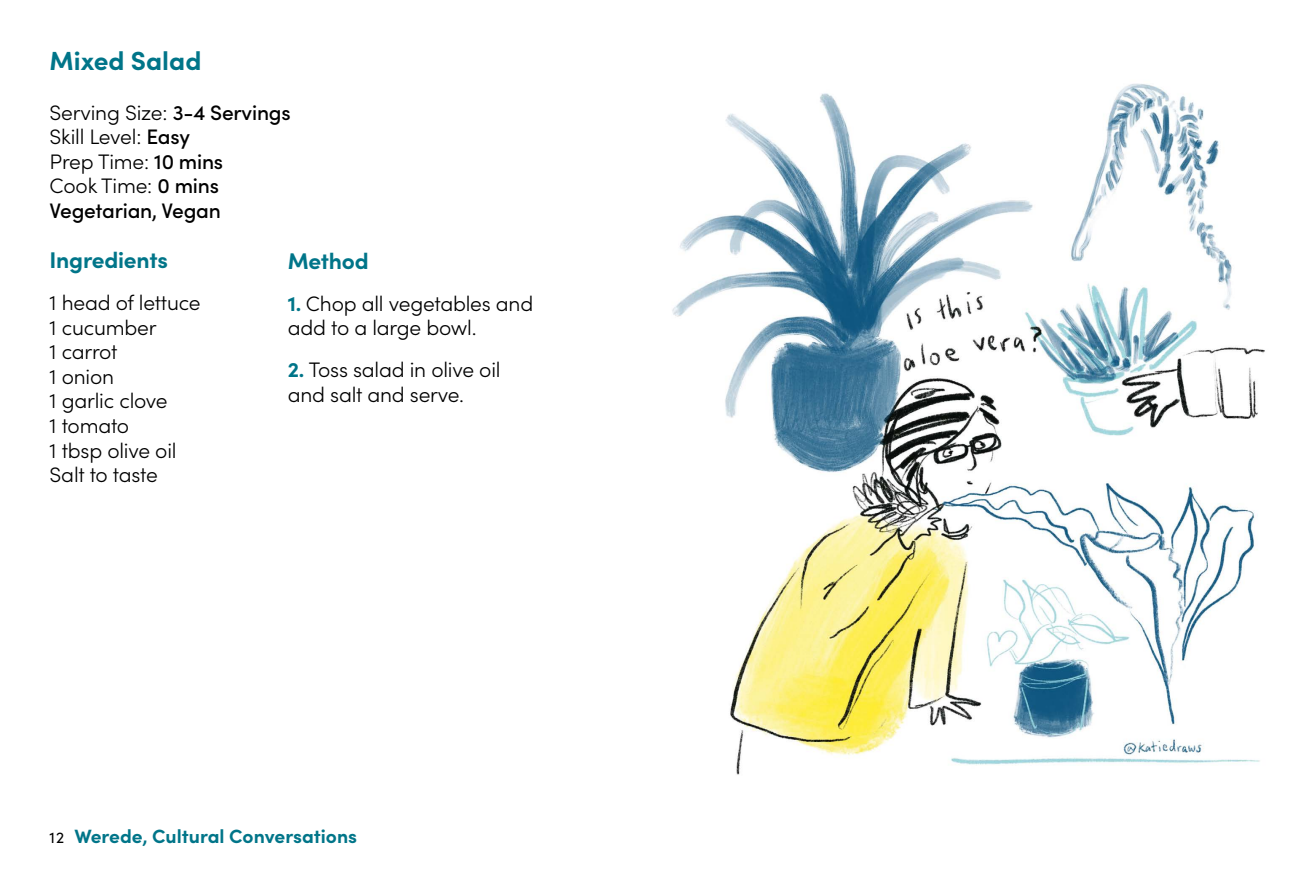
<style>
.page{position:relative;width:1290px;height:893px;background:#fff}
.page>*{position:absolute;margin:0;border:0;box-sizing:border-box;transform-origin:0 0}
.t1{font:700 26.25px "Sofia Pro";color:#007589}
.t2{font:700 22.75px "Sofia Pro";letter-spacing:-.01em;color:#007589}
.t3{font:300 21px/24.5px "Sofia Pro";letter-spacing:-.01em;color:#000}
.t4{font:500 21px/24.5px "Sofia Pro";letter-spacing:-.01em;color:#000}
.t5{font:700 19.25px "Sofia Pro";color:#007589}
.t6{font:15.75px "Sofia Pro";color:#000}
.s1{font-weight:300}
.s2{font-weight:700;color:#007589}
</style>
<div class="page">
<img style="left:672px;top:83px;width:593px;height:692px">
<p class="t1" style="left:50px;top:40px;width:153px">Mixed Salad</p>
<p class="t4" style="left:50px;top:99px;width:243px"><span class="s1">Serving Size:</span> 3-4 Servings<br><span class="s1">Skill Level:</span> Easy<br><span class="s1">Prep Time:</span> 10 mins<br><span class="s1">Cook Time:</span> 0 mins<br>Vegetarian, Vegan</p>
<p class="t2" style="left:50px;top:243px;width:120px">Ingredients</p>
<p class="t3" style="left:50px;top:290px;width:152px">1 head of lettuce<br>1 cucumber<br>1 carrot<br>1 onion<br>1 garlic clove<br>1 tomato<br>1 tbsp olive oil<br>Salt to taste</p>
<p class="t2" style="left:288px;top:243px;width:82px">Method</p>
<p class="t3" style="left:288px;top:290px;width:247px"><span class="s2">1.</span> Chop all vegetables and add to a large bowl.</p>
<p class="t3" style="left:288px;top:356px;width:214px"><span class="s2">2.</span> Toss salad in olive oil and salt and serve.</p>
<p class="t6" style="left:50px;top:826px;width:16px">12</p>
<p class="t5" style="left:74px;top:822px;width:284px">Werede, Cultural Conversations</p>
</div>
